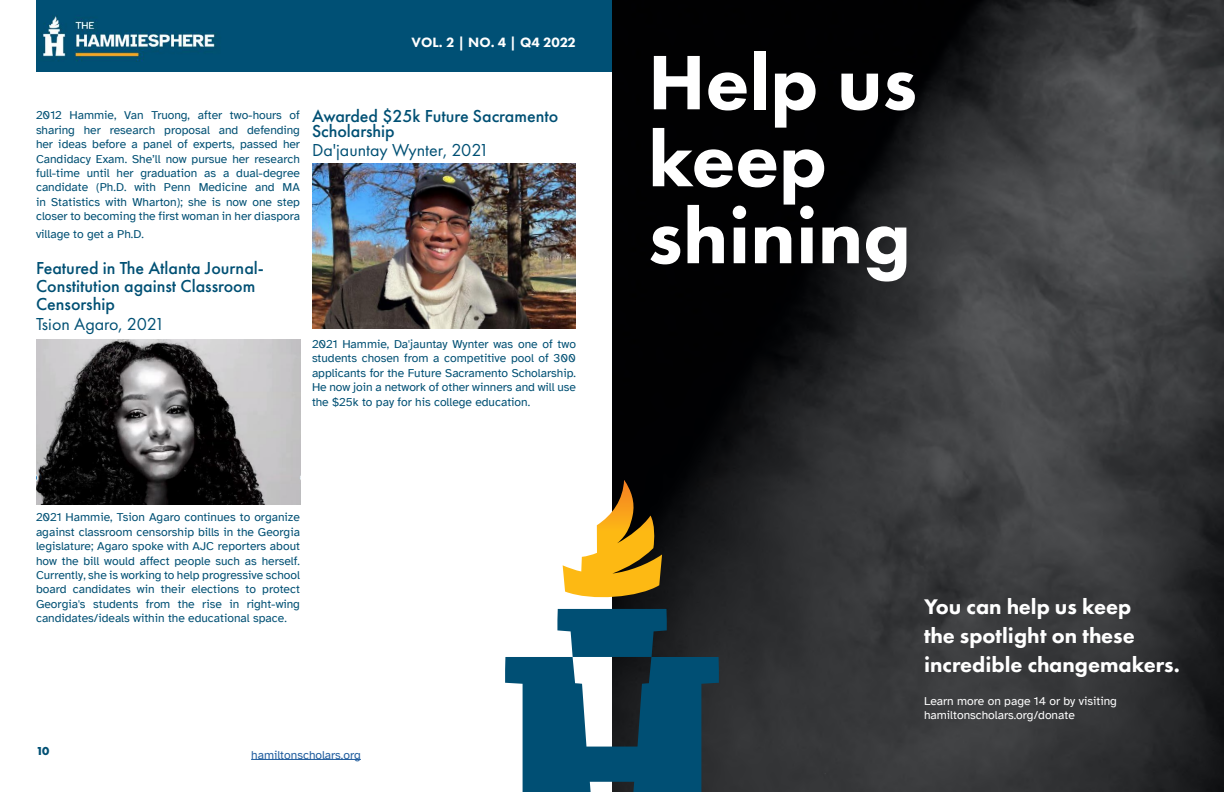
<style>
.page{position:relative;width:1224px;height:792px;background:#fff}
.page>*{position:absolute;margin:0;border:0;box-sizing:border-box;transform-origin:0 0}
.t1{font:800 80px/77px "Futura PT";color:#fff}
.t2{font:800 22px/29px "Futura PT";color:#fff}
.t3{font:500 18px/18px "Futura PT";color:#005074}
.t4{font:18px "Futura PT";color:#005074}
.t5{font:800 14px "Futura PT";color:#fff}
.t6{font:12px/14.4px "Atkinson Hyperlegible";color:#005074;text-align:justify}
.t7{font:12px/14.4px "Atkinson Hyperlegible";color:#fff}
.t8{font:12px "Atkinson Hyperlegible";color:#205d9e}
.t9{font:700 12px "Futura PT";color:#005074}
</style>
<div class="page">
<img style="left:36px;top:0;width:576px;height:72px">
<hr style="left:251px;top:759px;width:110px;height:1px;background:#205d9e">
<img style="left:36px;top:340px;width:264px;height:165px">
<img style="left:312px;top:163px;width:264px;height:165px">
<img style="left:612px;top:0;width:612px;height:792px">
<svg style="left:505px;top:609px;width:214px;height:183px"></svg>
<svg style="left:563px;top:480px;width:99px;height:122px"></svg>
<p class="t5" style="left:412px;top:33px;width:166px">VOL. 2 | NO. 4 | Q4 2022</p>
<p class="t6" style="left:36px;top:108px;width:266px">2012 Hammie, Van Truong, after two-hours of sharing her research proposal and defending her ideas before a panel of experts, passed her Candidacy Exam. She’ll now pursue her research full-time until her graduation as a dual-degree candidate (Ph.D. with Penn Medicine and MA in Statistics with Wharton); she is now one step closer to becoming the first woman in her diaspora</p>
<p class="t6" style="left:36px;top:227px;width:109px">village to get a Ph.D.</p>
<h3 class="t3" style="left:36px;top:259px;width:230px">Featured in The Atlanta Journal-<br>Constitution against Classroom<br>Censorship</h3>
<h3 class="t4" style="left:36px;top:313px;width:130px">Tsion Agaro, 2021</h3>
<h3 class="t3" style="left:312px;top:108px;width:248px;line-height:15px">Awarded $25k Future Sacramento<br>Scholarship</h3>
<h3 class="t4" style="left:312px;top:140px;width:179px">Da'jauntay Wynter, 2021</h3>
<p class="t6" style="left:312px;top:337px;width:266px">2021 Hammie, Da'jauntay Wynter was one of two students chosen from a competitive pool of 300 applicants for the Future Sacramento Scholarship.<br>He now join a network of other winners and will use the $25k to pay for his college education.</p>
<p class="t6" style="left:36px;top:510px;width:266px">2021 Hammie, Tsion Agaro continues to organize against classroom censorship bills in the Georgia legislature; Agaro spoke with AJC reporters about how the bill would affect people such as herself.<br>Currently, she is working to help progressive school board candidates win their elections to protect Georgia's students from the rise in right-wing candidates/ideals within the educational space.</p>
<p class="t9" style="left:36px;top:743px;width:15px">10</p>
<p class="t8" style="left:251px;top:748px;width:111px">hamiltonscholars.org</p>
<h1 class="t1" style="left:648px;top:43px;width:271px">Help us keep shining</h1>
<h2 class="t2" style="left:924px;top:592px;width:257px">You can help us keep<br>the spotlight on these incredible changemakers.</h2>
<p class="t7" style="left:924px;top:694px;width:194px">Learn more on page 14 or by visiting hamiltonscholars.org/donate</p>
</div>
